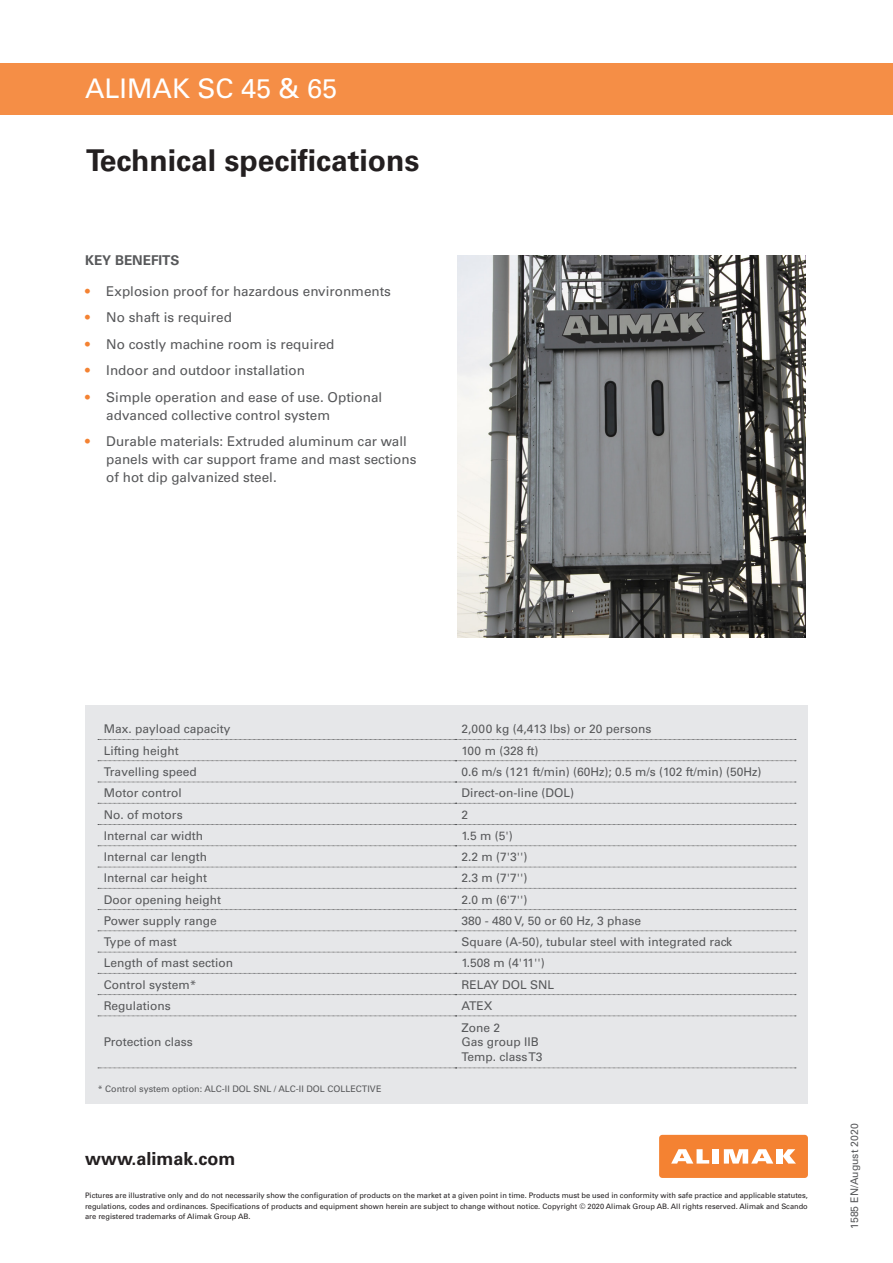
<style>
.page{position:relative;width:893px;height:1263px;background:#fff}
.page>*{position:absolute;margin:0;border:0;box-sizing:border-box;transform-origin:0 0}
.t1{font:700 30px "Univers LT Std";color:#231f20}
.t2{font:27px "Univers LT Std";color:#fff}
.t3{font:700 18px "Univers LT Std";color:#231f20}
.t4{font:13.5px/18px "Univers LT Std";color:#57585a}
.Headline{font:700 13.5px "Univers LT Std";color:#57585a}
.Table_text{font:12px "Univers LT Std";color:#57585a}
.Date{font:10.5px "Univers LT Std";color:#57585a}
.Table_footnote{font:9px "Univers LT Std";color:#57585a}
.t5{font:7.5px/10.5px "Univers LT Std";color:#231f20;text-align:justify}
.s1{color:#f48232}
</style>
<div class="page">
<div style="left:659px;top:1135px;width:149px;height:43px;background:#f48232;border-radius:3px"></div>
<div style="left:713px;top:1149px;width:6px;height:14px;background:#fff"></div>
<div style="left:776px;top:1149px;width:7px;height:14px;background:#fff"></div>
<svg style="left:783px;top:1149px;width:13px;height:14px"></svg>
<svg style="left:671px;top:1149px;width:38px;height:14px"></svg>
<svg style="left:724px;top:1149px;width:49px;height:14px"></svg>
<img style="left:457px;top:255px;width:349px;height:383px">
<div style="left:85px;top:705px;width:723px;height:398px;background:#e6e7e9"></div>
<svg style="left:98px;top:739px;width:698px;height:1px"></svg>
<svg style="left:98px;top:760px;width:698px;height:1px"></svg>
<svg style="left:98px;top:782px;width:698px;height:1px"></svg>
<svg style="left:98px;top:803px;width:698px;height:1px"></svg>
<svg style="left:98px;top:824px;width:698px;height:1px"></svg>
<svg style="left:98px;top:845px;width:698px;height:1px"></svg>
<svg style="left:98px;top:867px;width:698px;height:1px"></svg>
<svg style="left:98px;top:888px;width:698px;height:1px"></svg>
<svg style="left:98px;top:909px;width:698px;height:1px"></svg>
<svg style="left:98px;top:930px;width:698px;height:1px"></svg>
<svg style="left:98px;top:952px;width:698px;height:1px"></svg>
<svg style="left:98px;top:973px;width:698px;height:1px"></svg>
<svg style="left:98px;top:994px;width:698px;height:1px"></svg>
<svg style="left:98px;top:1016px;width:698px;height:1px"></svg>
<svg style="left:98px;top:1068px;width:698px;height:1px"></svg>
<div style="left:0;top:64px;width:893px;height:51px;background:#f58e46"></div>
<h2 class="t2" style="left:85px;top:73px;width:254px">ALIMAK SC 45 &amp; 65</h2>
<p class="t1" style="left:86px;top:142px;width:335px">Technical specifications</p>
<p class="Headline" style="left:85px;top:252px;width:96px">KEY BENEFITS</p>
<p class="t4" style="left:85px;top:282px;width:307px"><span class="s1">•</span> Explosion proof for hazardous environments</p>
<p class="t4" style="left:85px;top:308px;width:148px"><span class="s1">•</span> No shaft is required</p>
<p class="t4" style="left:85px;top:335px;width:251px"><span class="s1">•</span> No costly machine room is required</p>
<p class="t4" style="left:85px;top:361px;width:222px"><span class="s1">•</span> Indoor and outdoor installation</p>
<p class="t4" style="left:106px;top:388px;width:278px;text-indent:-21px"><span class="s1">•</span> Simple operation and ease of use. Optional advanced collective control system</p>
<p class="t4" style="left:106px;top:432px;width:312px;text-indent:-21px"><span class="s1">•</span> Durable materials: Extruded aluminum car wall panels with car support frame and mast sections of hot dip galvanized steel.</p>
<p class="Table_text" style="left:104px;top:722px;width:128px">Max. payload capacity</p>
<p class="Table_text" style="left:461px;top:722px;width:191px">2,000 kg (4,413 lbs) or 20 persons</p>
<p class="Table_text" style="left:104px;top:743px;width:77px">Lifting height</p>
<p class="Table_text" style="left:461px;top:743px;width:78px">100 m (328 ft)</p>
<p class="Table_text" style="left:104px;top:765px;width:94px">Travelling speed</p>
<p class="Table_text" style="left:461px;top:765px;width:301px">0.6 m/s (121 ft/min) (60Hz); 0.5 m/s (102 ft/min) (50Hz)</p>
<p class="Table_text" style="left:104px;top:786px;width:79px">Motor control</p>
<p class="Table_text" style="left:461px;top:786px;width:114px">Direct-on-line (DOL)</p>
<p class="Table_text" style="left:104px;top:807px;width:80px">No. of motors</p>
<p class="Table_text" style="left:461px;top:807px;width:8px">2</p>
<p class="Table_text" style="left:104px;top:828px;width:101px">Internal car width</p>
<p class="Table_text" style="left:461px;top:828px;width:53px">1.5 m (5')</p>
<p class="Table_text" style="left:104px;top:850px;width:105px">Internal car length</p>
<p class="Table_text" style="left:461px;top:850px;width:68px">2.2 m (7'3'')</p>
<p class="Table_text" style="left:104px;top:871px;width:105px">Internal car height</p>
<p class="Table_text" style="left:461px;top:871px;width:68px">2.3 m (7'7'')</p>
<p class="Table_text" style="left:104px;top:892px;width:119px">Door opening height</p>
<p class="Table_text" style="left:461px;top:892px;width:68px">2.0 m (6'7'')</p>
<p class="Table_text" style="left:104px;top:913px;width:114px">Power supply range</p>
<p class="Table_text" style="left:461px;top:913px;width:181px">380 - 480 V, 50 or 60 Hz, 3 phase</p>
<p class="Table_text" style="left:104px;top:935px;width:74px">Type of mast</p>
<p class="Table_text" style="left:461px;top:935px;width:272px">Square (A-50), tubular steel with integrated rack</p>
<p class="Table_text" style="left:104px;top:956px;width:131px">Length of mast section</p>
<p class="Table_text" style="left:461px;top:956px;width:85px">1.508 m (4'11'')</p>
<p class="Table_text" style="left:104px;top:977px;width:94px">Control system*</p>
<p class="Table_text" style="left:461px;top:977px;width:94px">RELAY DOL SNL</p>
<p class="Table_text" style="left:104px;top:998px;width:69px">Regulations</p>
<p class="Table_text" style="left:461px;top:998px;width:33px">ATEX</p>
<p class="Table_text" style="left:104px;top:1035px;width:91px">Protection class</p>
<p class="Table_text" style="left:461px;top:1020px;width:40px">Zone 2</p>
<p class="Table_text" style="left:461px;top:1035px;width:79px">Gas group IIB</p>
<p class="Table_text" style="left:461px;top:1049px;width:83px">Temp. class T3</p>
<p class="Table_footnote" style="left:98px;top:1083px;width:285px">* Control system option: ALC-II DOL SNL / ALC-II DOL COLLECTIVE</p>
<h3 class="t3" style="left:85px;top:1148px;width:152px">www.alimak.com</h3>
<p class="t5" style="left:85px;top:1190px;width:724px">Pictures are illustrative only and do not necessarily show the configuration of products on the market at a given point in time. Products must be used in conformity with safe practice and applicable statutes, regulations, codes and ordinances. Specifications of products and equipment shown herein are subject to change without notice. Copyright © 2020 Alimak Group AB. All rights reserved. Alimak and Scando are registered trademarks of Alimak Group AB.</p>
<p class="Date" style="left:848px;top:1229px;width:107px;rotate:-90deg">1585 EN/August 2020</p>
</div>
